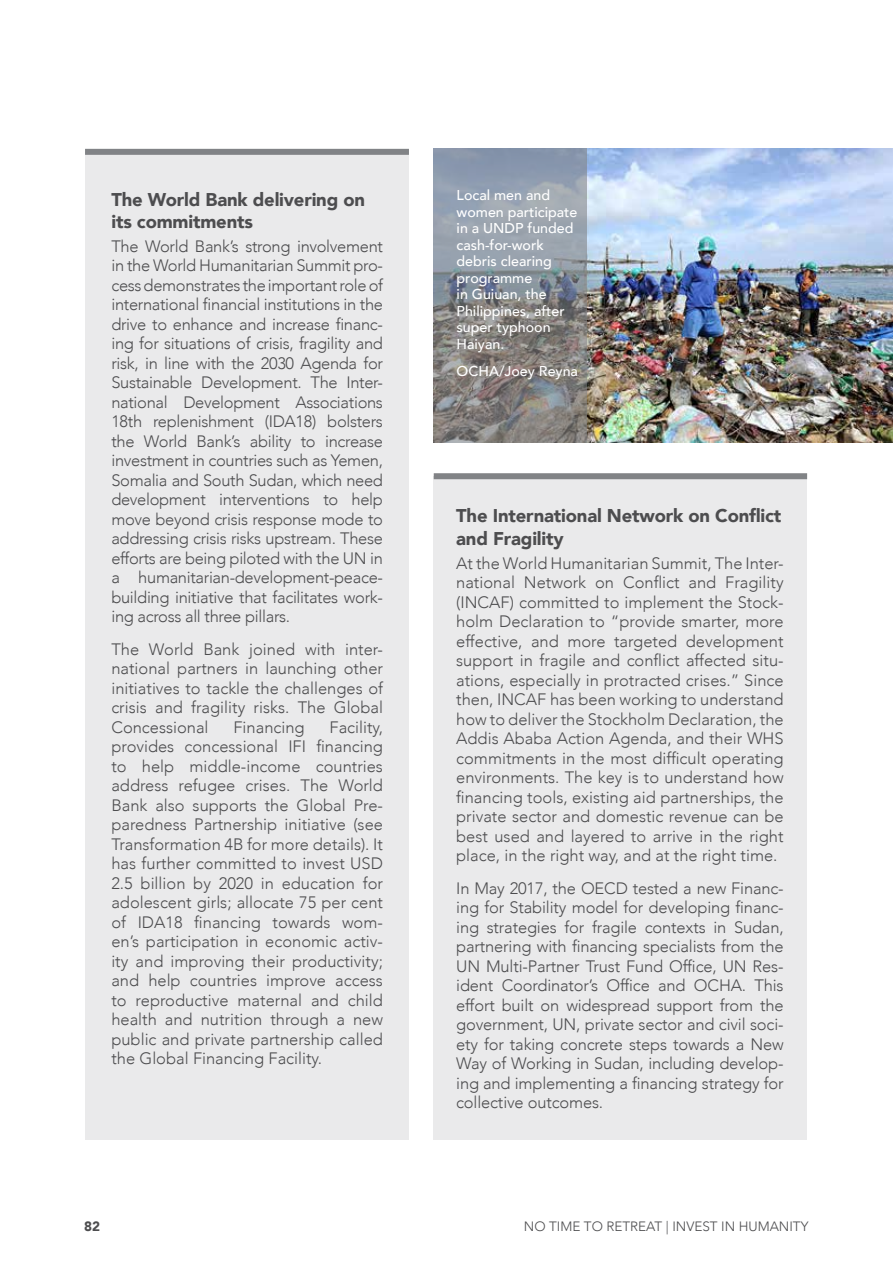
<style>
.page{position:relative;width:893px;height:1263px;background:#fff}
.page>*{position:absolute;margin:0;border:0;box-sizing:border-box;transform-origin:0 0}
.t1{font:900 18.45px/22.5px "Avenir";letter-spacing:-.01em;color:#4d4d4f}
.t2{font:300 16.5px/19.5px "Avenir";color:#4d4d4f;text-align:justify}
.t3{font:500 14.25px/16.5px "Avenir";color:#fff}
.t4{font:300 13.5px "Avenir";color:#4d4d4f}
.t5{font:900 13.5px "Avenir";color:#4d4d4f}
</style>
<div class="page">
<div style="left:85px;top:152px;width:324px;height:988px;background:#eaeaeb"></div>
<div style="left:434px;top:476px;width:373px;height:664px;background:#eaeaeb"></div>
<div style="left:85px;top:149px;width:324px;height:6px;background:#818386"></div>
<div style="left:434px;top:473px;width:373px;height:6px;background:#818386"></div>
<img style="left:587px;top:149px;width:306px;height:294px">
<svg style="left:434px;top:149px;width:153px;height:294px;background:#8a8d93"></svg>
<p class="t1" style="left:111px;top:187px;width:255px">The World Bank delivering on its commitments</p>
<p class="t2" style="left:111px;top:236px;width:273px">The World Bank’s strong involvement in the World Humanitarian Summit pro&shy;cess demonstrates the important role of international financial institutions in the drive to enhance and increase financ&shy;ing for situations of crisis, fragility and risk, in line with the 2030 Agenda for Sustainable Development. The Inter&shy;national Development Associations 18th replenishment (IDA18) bolsters the World Bank’s ability to increase investment in countries such as Yemen, Somalia and South Sudan, which need development interventions to help move beyond crisis response mode to addressing crisis risks upstream. These efforts are being piloted with the UN in a humanitarian-development-peace&shy;building initiative that facilitates work&shy;ing across all three pillars.</p>
<p class="t2" style="left:111px;top:639px;width:273px">The World Bank joined with inter&shy;national partners in launching other initiatives to tackle the challenges of crisis and fragility risks. The Global Concessional</p>
<p class="t2" style="left:111px;top:717px;width:273px;text-indent:218px">Facility, provides concessional IFI financing to help middle-income countries address refugee crises. The World Bank also supports the Global Pre&shy;paredness Partnership initiative (see Transformation 4B for more details). It has further committed to invest USD 2.5 billion by 2020 in education for adolescent girls; allocate 75 per cent of IDA18 financing towards wom&shy;en’s participation in economic activ&shy;ity and improving their productivity; and help countries improve access to reproductive maternal and child health and nutrition through a new public and private partnership called the Global Financing Facility.</p>
<p class="t2" style="left:233px;top:717px;width:73px">Financing</p>
<p class="t3" style="left:457px;top:186px;width:122px">Local men and women participate in a UNDP funded cash-for-work debris clearing programme<br>in Guiuan, the<br>Philippines, after super typhoon<br>Haiyan.</p>
<p class="t3" style="left:457px;top:362px;width:123px">OCHA/Joey Reyna</p>
<p class="t1" style="left:456px;top:504px;width:327px">The International Network on Conflict and Fragility</p>
<p class="t2" style="left:456px;top:553px;width:329px">At the World Humanitarian Summit, The Inter&shy;national Network on Conflict and Fragility (INCAF) committed to implement the Stock&shy;holm Declaration to “provide smarter, more effective, and more targeted development support in fragile and conflict affected situ&shy;ations, especially in protracted crises.” Since then, INCAF has been working to understand how to deliver the Stockholm Declaration, the Addis Ababa Action Agenda, and their WHS commitments in the most difficult operating environments. The key is to understand how financing tools, existing aid partnerships, the private sector and domestic revenue can be best used and layered to arrive in the right place, in the right way, and at the right time.</p>
<p class="t2" style="left:456px;top:878px;width:329px">In May 2017, the OECD tested a new Financ&shy;ing for Stability model for developing financ&shy;ing strategies for fragile contexts in Sudan, partnering with financing specialists from the UN Multi-Partner Trust Fund Office, UN Res&shy;ident Coordinator’s Office and OCHA. This effort built on widespread support from the government, UN, private sector and civil soci&shy;ety for taking concrete steps towards a New Way of Working in Sudan, including develop&shy;ing and implementing a financing strategy for collective outcomes.</p>
<p class="t5" style="left:84px;top:1215px;width:17px">82</p>
<p class="t4" style="left:524px;top:1218px;width:286px">No time to retreat | I NVEST I N HUMANITY</p>
</div>
